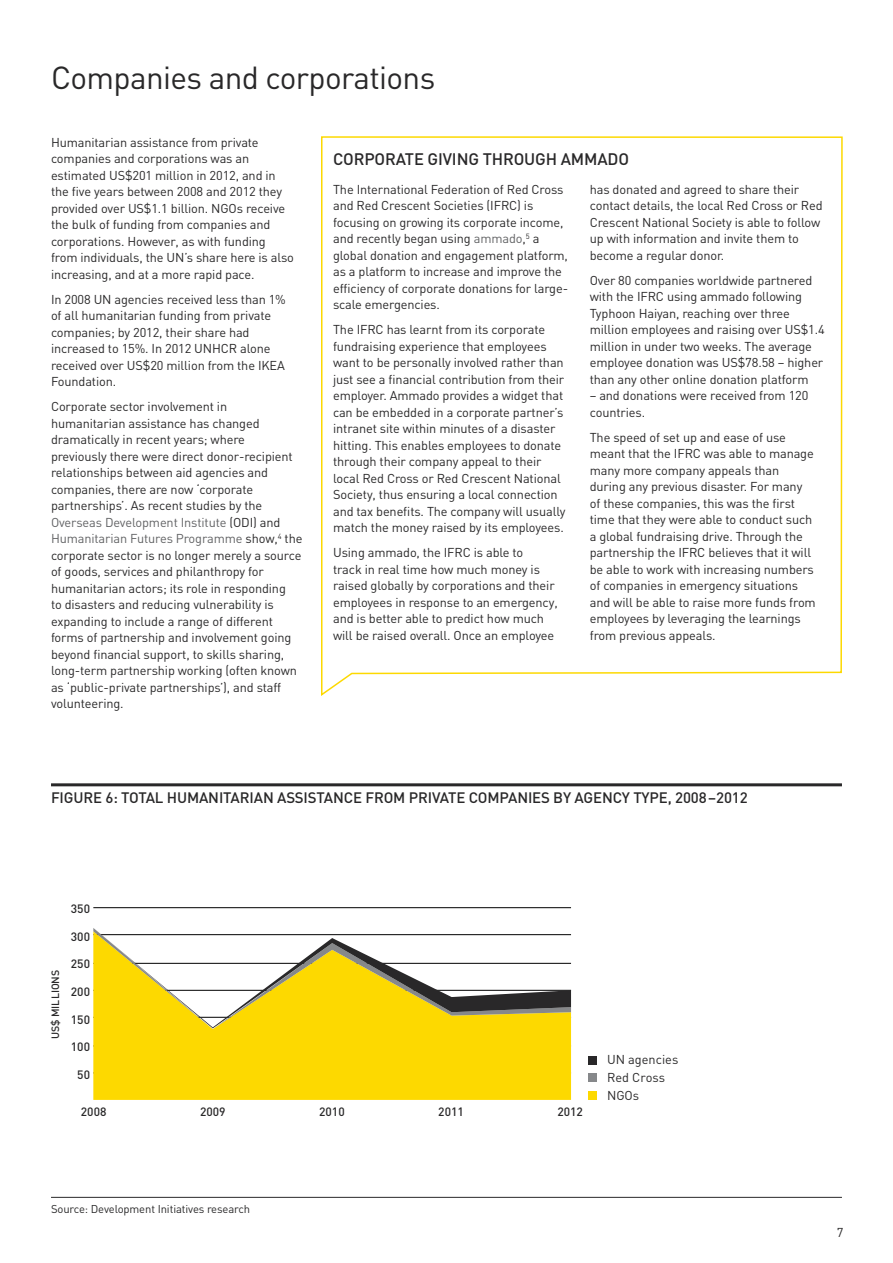
<style>
.page{position:relative;width:893px;height:1263px;background:#fff}
.page>*{position:absolute;margin:0;border:0;box-sizing:border-box;transform-origin:0 0}
.t1{font:31.5px "DIN";letter-spacing:-.02em;color:#292829}
.t2{font:500 16.5px "DIN";letter-spacing:-.01em;color:#292829}
.t3{font:500 15px "DIN";letter-spacing:-.01em;color:#292829}
.t4{font:12.75px/16.5px "DIN";letter-spacing:-.01em;color:#292829}
.t5{font:500 12px "DIN";color:#292829}
.t6{font:11.25px "DIN";letter-spacing:-.01em;color:#292829}
.t7{font:500 10.5px "DIN";color:#292829}
.s1{color:#616264}
</style>
<div class="page">
<svg style="left:321px;top:136px;width:522px;height:560px"></svg>
<hr style="left:51px;top:783px;width:791px;height:3px;background:#292829">
<hr style="left:51px;top:1197px;width:791px;height:1px;background:#292829">
<hr style="left:93px;top:907px;width:478px;height:1px;background:#000">
<div style="left:93px;top:1029px;width:478px;height:71px;background:#fdd900"></div>
<svg style="left:93px;top:928px;width:478px;height:100px"></svg>
<div style="left:588px;top:1056px;width:9px;height:8px;background:#292829"></div>
<div style="left:588px;top:1074px;width:9px;height:8px;background:#86888a"></div>
<div style="left:588px;top:1091px;width:9px;height:9px;background:#fdd900"></div>
<h1 class="t1" style="left:51px;top:58px;width:386px">Companies and corporations</h1>
<p class="t4" style="left:51px;top:133px;width:245px">Humanitarian assistance from private companies and corporations was an estimated US$201 million in 2012, and in the five years between 2008 and 2012 they provided over US$1.1 billion. NGOs receive the bulk of funding from companies and corporations. However, as with funding from individuals, the UN’s share here is also increasing, and at a more rapid pace.</p>
<p class="t4" style="left:51px;top:290px;width:236px">In 2008 UN agencies received less than 1% of all humanitarian funding from private companies; by 2012, their share had increased to 15%. In 2012 UNHCR alone received over US$20 million from the IKEA Foundation.</p>
<p class="t4" style="left:51px;top:398px;width:253px">Corporate sector involvement in humanitarian assistance has changed dramatically in recent years; where previously there were direct donor-recipient relationships between aid agencies and companies, there are now ‘corporate partnerships’. As recent studies by the <span class="s1">Overseas Development Institute</span> (ODI) and <span class="s1">Humanitarian Futures Programme</span> show,<sup>4</sup> the corporate sector is no longer merely a source of goods, services and philanthropy for humanitarian actors; its role in responding<br>to disasters and reducing vulnerability is expanding to include a range of different forms of partnership and involvement going beyond financial support, to skills sharing, long-term partnership working (often known as ‘public-private partnerships’), and staff volunteering.</p>
<p class="t2" style="left:333px;top:148px;width:297px">CORPORATE GIVING TH ROUGH AMMADO</p>
<p class="t4" style="left:333px;top:181px;width:236px">The International Federation of Red Cross and Red Crescent Societies (IFRC) is focusing on growing its corporate income, and recently began using <span class="s1">ammado</span>,<sup>5</sup> a global donation and engagement platform, as a platform to increase and improve the efficiency of corporate donations for large&shy;scale emergencies.</p>
<p class="t4" style="left:333px;top:321px;width:234px">The IFRC has learnt from its corporate fundraising experience that employees want to be personally involved rather than just see a financial contribution from their employer. Ammado provides a widget that can be embedded in a corporate partner’s intranet site within minutes of a disaster hitting. This enables employees to donate through their company appeal to their local Red Cross or Red Crescent National Society, thus ensuring a local connection and tax benefits. The company will usually match the money raised by its employees.</p>
<p class="t4" style="left:333px;top:544px;width:226px">Using ammado, the IFRC is able to<br>track in real time how much money is raised globally by corporations and their employees in response to an emergency, and is better able to predict how much will be raised overall. Once an employee</p>
<p class="t4" style="left:590px;top:181px;width:234px">has donated and agreed to share their contact details, the local Red Cross or Red Crescent National Society is able to follow up with information and invite them to become a regular donor.</p>
<p class="t4" style="left:590px;top:272px;width:236px">Over 80 companies worldwide partnered with the IFRC using ammado following Typhoon Haiyan, reaching over three million employees and raising over US$1.4 million in under two weeks. The average employee donation was US$78.58 – higher than any other online donation platform</p>
<p class="t4" style="left:590px;top:387px;width:220px">– and donations were received from 120 countries.</p>
<p class="t4" style="left:590px;top:429px;width:228px">The speed of set up and ease of use meant that the IFRC was able to manage many more company appeals than during any previous disaster. For many of these companies, this was the first time that they were able to conduct such a global fundraising drive. Through the partnership the IFRC believes that it will be able to work with increasing numbers of companies in emergency situations and will be able to raise more funds from employees by leveraging the learnings from previous appeals.</p>
<p class="t3" style="left:51px;top:788px;width:698px">FIGURE 6: TOTAL H UMANITARIAN ASSISTANCE FROM PRIVATE COMPANIES BY AGENCY TYPE, 2008–2012</p>
<p class="t7" style="left:49px;top:1039px;width:71px;rotate:-90deg">US$ MILLIONS</p>
<p class="t5" style="left:71px;top:901px;width:21px">350</p>
<p class="t5" style="left:71px;top:929px;width:21px">300</p>
<p class="t5" style="left:71px;top:956px;width:21px">250</p>
<p class="t5" style="left:71px;top:984px;width:21px">200</p>
<p class="t5" style="left:71px;top:1012px;width:21px">150</p>
<p class="t5" style="left:71px;top:1039px;width:21px">100</p>
<p class="t5" style="left:77px;top:1067px;width:14px">50</p>
<p class="t5" style="left:81px;top:1104px;width:27px">2008</p>
<p class="t5" style="left:200px;top:1104px;width:27px">2009</p>
<p class="t5" style="left:319px;top:1104px;width:27px">2010</p>
<p class="t5" style="left:438px;top:1104px;width:27px">2011</p>
<p class="t5" style="left:557px;top:1104px;width:27px">2012</p>
<p class="t4" style="left:607px;top:1050px;width:73px;line-height:18px">UN agencies<br>Red Cross<br>NGOs</p>
<p class="t6" style="left:51px;top:1201px;width:201px">Source: Development Initiatives research</p>
<p class="t4" style="left:837px;top:1223px;width:8px">7</p>
</div>
